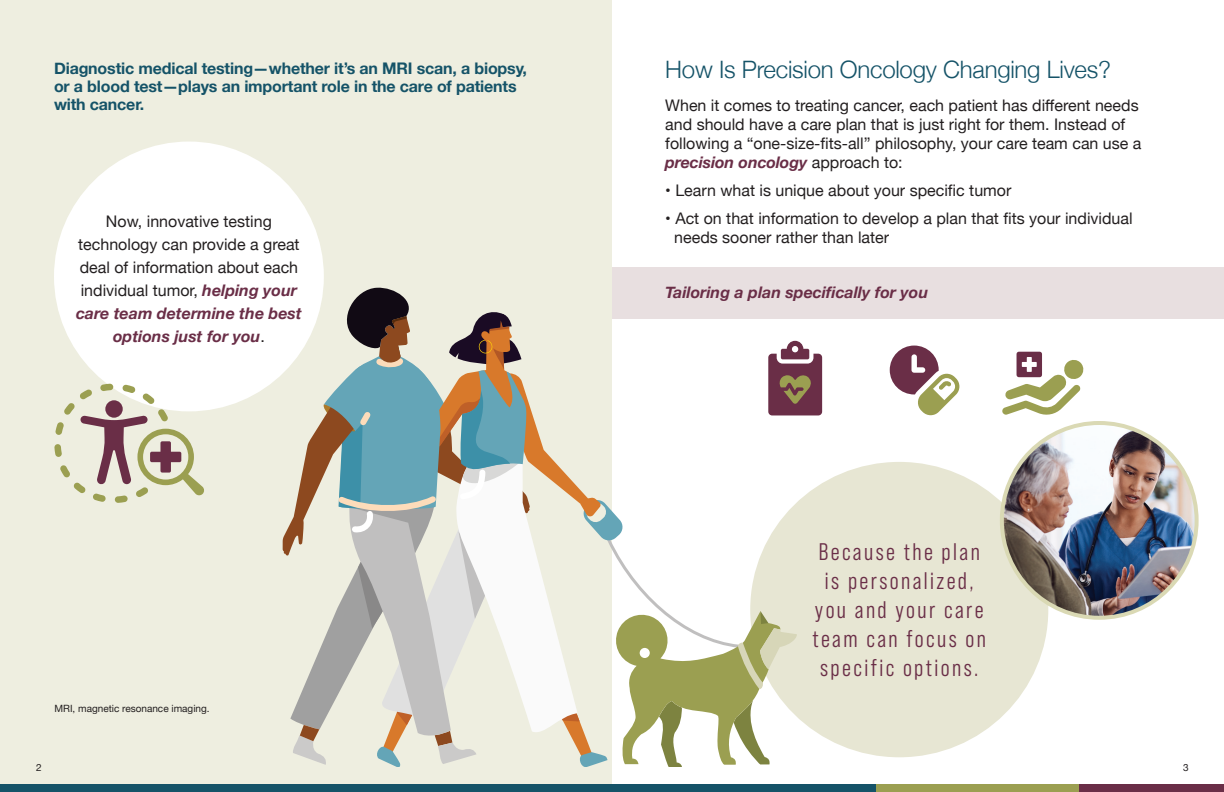
<style>
.page{position:relative;width:1224px;height:792px;background:#fff}
.page>*{position:absolute;margin:0;border:0;box-sizing:border-box;transform-origin:0 0}
.t1{font:24px/28.8px "Bebas Neue Pro Middle";letter-spacing:.1em;color:#6a2e47;text-align:center}
.t2{font:300 24px "Helvetica Neue";letter-spacing:-.01em;color:#155368}
.t3{font:16px/23px "Helvetica Neue";color:#231f20}
.t4{font:700 16px/18px "Helvetica Neue";letter-spacing:-.01em;color:#155368}
.t5{font:italic 700 16px "Helvetica Neue";color:#6a2e47}
.t6{font:10px "Helvetica Neue";color:#231f20}
.s1{font-weight:700;font-style:italic;color:#6a2e47}
</style>
<div class="page">
<div style="left:0;top:0;width:612px;height:792px;background:#eeeee0"></div>
<div style="left:612px;top:267px;width:612px;height:52px;background:#e8dfe0"></div>
<div style="left:54px;top:142px;width:270px;height:269px;background:#fff;border-radius:50%"></div>
<div style="left:591px;top:785px;width:335px;height:7px;background:#155368"></div>
<div style="left:876px;top:785px;width:204px;height:7px;background:#9b9f51"></div>
<div style="left:1080px;top:785px;width:144px;height:7px;background:#6a2e47"></div>
<div style="left:0;top:785px;width:597px;height:7px;background:#155368"></div>
<div style="left:750px;top:462px;width:298px;height:295px;background:#e7e6d3;border-radius:50%"></div>
<img style="left:1002px;top:423px;width:195px;height:195px;border-radius:97px">
<div style="left:1000px;top:421px;width:199px;height:199px;border:4px solid #dad9b4;border-radius:50%"></div>
<svg style="left:890px;top:346px;width:69px;height:69px"></svg>
<svg style="left:1002px;top:352px;width:81px;height:63px"></svg>
<svg style="left:54px;top:384px;width:150px;height:119px"></svg>
<svg style="left:283px;top:288px;width:539px;height:479px"></svg>
<p class="t4" style="left:54px;top:59px;width:475px">Diagnostic medical testing—whether it’s an MRI scan, a biopsy, or a blood test—plays an important role in the care of patients with cancer.</p>
<p class="t3" style="left:76px;top:210px;width:227px;text-align:center">Now, innovative testing technology can provide a great deal of information about each individual tumor, <span class="s1">helping your care team determine the best options just for you</span>.</p>
<p class="t6" style="left:54px;top:701px;width:157px">MRI, magnetic resonance imaging.</p>
<h1 class="t2" style="left:665px;top:50px;width:447px">How Is Precision Oncology Changing Lives?</h1>
<p class="t3" style="left:665px;top:96px;width:478px;line-height:19px">When it comes to treating cancer, each patient has different needs and should have a care plan that is just right for them. Instead of following a “one-size-fits-all” philosophy, your care team can use a <span class="s1">precision oncology</span> approach to:</p>
<p class="t3" style="left:665px;top:179px;width:348px">• Learn what is unique about your specific tumor</p>
<p class="t3" style="left:674px;top:209px;width:460px;line-height:19px;text-indent:-9px">• Act on that information to develop a plan that fits your individual needs sooner rather than later</p>
<p class="t5" style="left:665px;top:279px;width:264px">Tailoring a plan specifically for you</p>
<h1 class="t1" style="left:812px;top:538px;width:175px">Because the plan is personalized, you and your care team can focus on specific options.</h1>
<p class="t6" style="left:36px;top:761px;width:7px">2</p>
<p class="t6" style="left:1183px;top:761px;width:7px">3</p>
</div>
